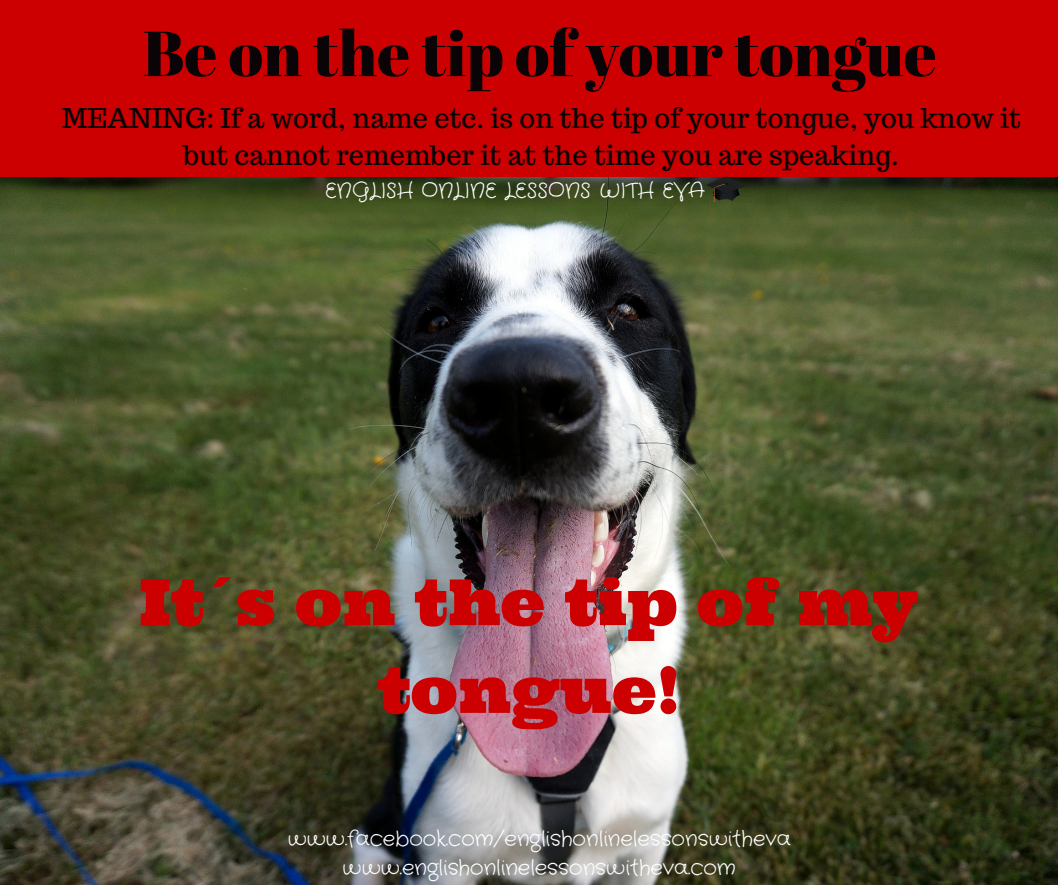
<style>
.page{position:relative;width:1058px;height:885px;background:#c00}
.page>*{position:absolute;margin:0;border:0;box-sizing:border-box;transform-origin:0 0}
.t1{font:63.45px/87.8px "Ultra";color:#c00;text-align:center}
.t2{font:63.45px "Abril Fatface";color:#0a0406}
.t3{font:27.15px/37.2px "Trocchi";color:#0a0406;text-align:center}
.t4{font:21.15px/29.2px "Crafty Girls";color:#fff;text-align:center}
</style>
<div class="page">
<img style="left:0;top:177px;width:1058px;height:708px">
<svg style="left:706px;top:176px;width:40px;height:26px"></svg>
<h1 class="t2" style="left:143px;top:9px;width:795px">Be on the tip of your tongue</h1>
<p class="t3" style="left:62px;top:99px;width:960px">MEANING: If a word, name etc. is on the tip of your tongue, you know it but cannot remember it at the time you are speaking.</p>
<p class="t4" style="left:325px;top:176px;width:381px">ENGLISH ONLINE LESSONS WITH EVA</p>
<h1 class="t1" style="left:139px;top:558px;width:779px">It´s on the tip of my tongue!</h1>
<p class="t4" style="left:288px;top:824px;width:504px">www.facebook.com/englishonlinelessonswitheva www.englishonlinelessonswitheva.com</p>
</div>
